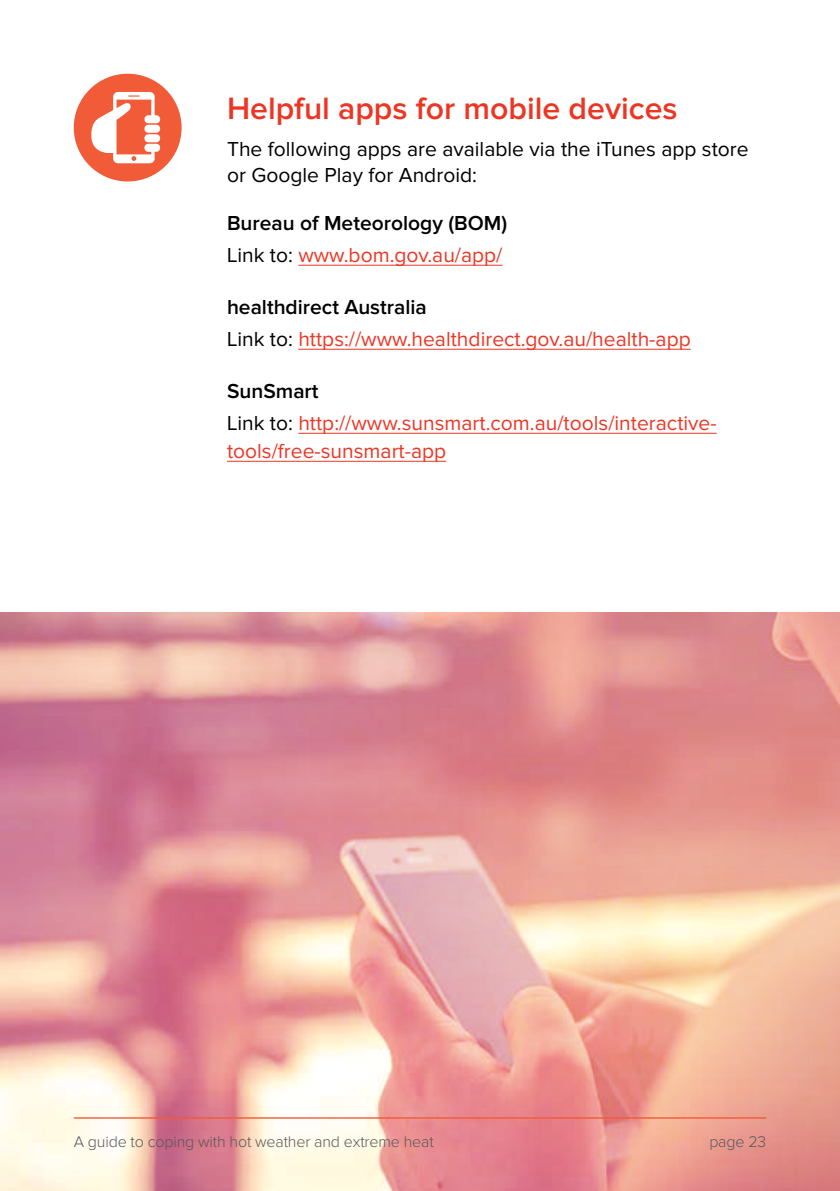
<style>
.page{position:relative;width:840px;height:1191px;background:#fff}
.page>*{position:absolute;margin:0;border:0;box-sizing:border-box;transform-origin:0 0}
.t1{font:600 32px "Proxima Nova";color:#ee3524}
.t2{font:21px/32px "Proxima Nova";color:#ee3524}
.t3{font:21px/26px "Proxima Nova";color:#000}
.t4{font:600 21px/32px "Proxima Nova";color:#000}
.t5{font:300 16px "Proxima Nova";letter-spacing:-.01em;color:#58595b}
.s1{font-weight:400}
.s2{font-weight:400;color:#ee3524}
.s3{font-weight:600;color:#000}
.s4{color:#000}
</style>
<div class="page">
<svg style="left:0;top:612px;width:839px;height:579px"></svg>
<hr style="left:74px;top:1117px;width:691px;height:1px;background:#f15b38">
<div style="left:74px;top:74px;width:107px;height:107px;background:#f15b38;border-radius:50%"></div>
<svg style="left:91px;top:92px;width:69px;height:71px"></svg>
<div style="left:144px;top:134px;width:16px;height:8px;background:#fff;border-radius:4px"></div>
<hr style="left:298px;top:265px;width:204px;height:1px;background:#ee3524">
<hr style="left:298px;top:349px;width:392px;height:1px;background:#ee3524">
<hr style="left:298px;top:433px;width:418px;height:1px;background:#ee3524">
<hr style="left:227px;top:461px;width:219px;height:1px;background:#ee3524">
<h1 class="t1" style="left:227px;top:90px;width:452px">Helpful apps for mobile devices</h1>
<p class="t3" style="left:227px;top:137px;width:523px">The following apps are available via the iTunes app store or Google Play for Android:</p>
<p class="t4" style="left:227px;top:208px;width:281px">Bureau of Meteorology (BOM)<br><span class="s1">Link to:</span> <span class="s2">www.bom.gov.au/app/</span></p>
<p class="t2" style="left:227px;top:292px;width:465px"><span class="s3">healthdirect Australia<br></span><span class="s4">Link to:</span> https://www.healthdirect.gov.au/health-app</p>
<p class="t2" style="left:227px;top:376px;width:491px"><span class="s3">SunSmart<br></span><span class="s4">Link to:</span> http://www.sunsmart.com.au/tools/interactive-</p>
<p class="t2" style="left:227px;top:436px;width:221px">tools/free-sunsmart-app</p>
<p class="t5" style="left:74px;top:1134px;width:361px">A guide to coping with hot weather and extreme heat</p>
<p class="t5" style="left:709px;top:1134px;width:58px">page 23</p>
</div>
